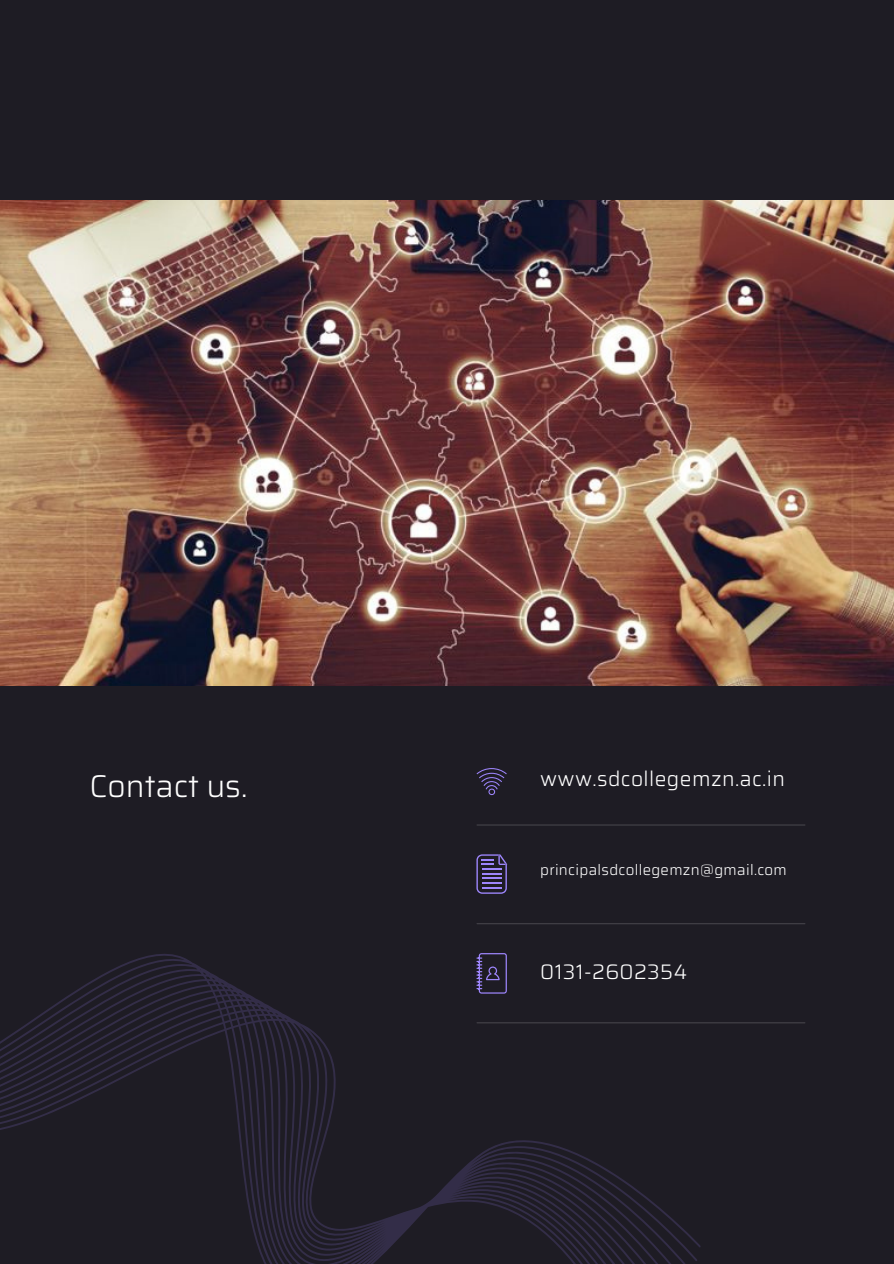
<style>
.page{position:relative;width:894px;height:1264px;background:#fff}
.page>*{position:absolute;margin:0;border:0;box-sizing:border-box;transform-origin:0 0}
.t1{font:300 31.5px "Saira";color:#fff}
.t2{font:300 21px "Saira";letter-spacing:.02em;color:#fff}
.t3{font:300 15px "Saira";letter-spacing:.02em;color:#fff}
</style>
<div class="page">
<div style="left:0;top:0;width:893px;height:1263px;background:#1e1c24"></div>
<hr style="left:477px;top:824px;width:327px;height:1px;background:#fff">
<svg style="left:476px;top:854px;width:30px;height:39px"></svg>
<hr style="left:481px;top:886px;width:20px;height:2px;background:#9e86fd">
<hr style="left:477px;top:923px;width:327px;height:1px;background:#fff">
<svg style="left:476px;top:768px;width:30px;height:27px"></svg>
<svg style="left:0;top:954px;width:718px;height:309px"></svg>
<svg style="left:476px;top:953px;width:30px;height:40px"></svg>
<hr style="left:477px;top:1022px;width:327px;height:1px;background:#fff">
<img style="left:0;top:200px;width:893px;height:486px">
<p class="t1" style="left:89px;top:761px;width:159px">Contact us.</p>
<p class="t2" style="left:540px;top:762px;width:246px">www.sdcollegemzn.ac.in</p>
<p class="t3" style="left:540px;top:858px;width:248px">principalsdcollegemzn@gmail.com</p>
<p class="t2" style="left:540px;top:955px;width:148px">0131-2602354</p>
</div>
